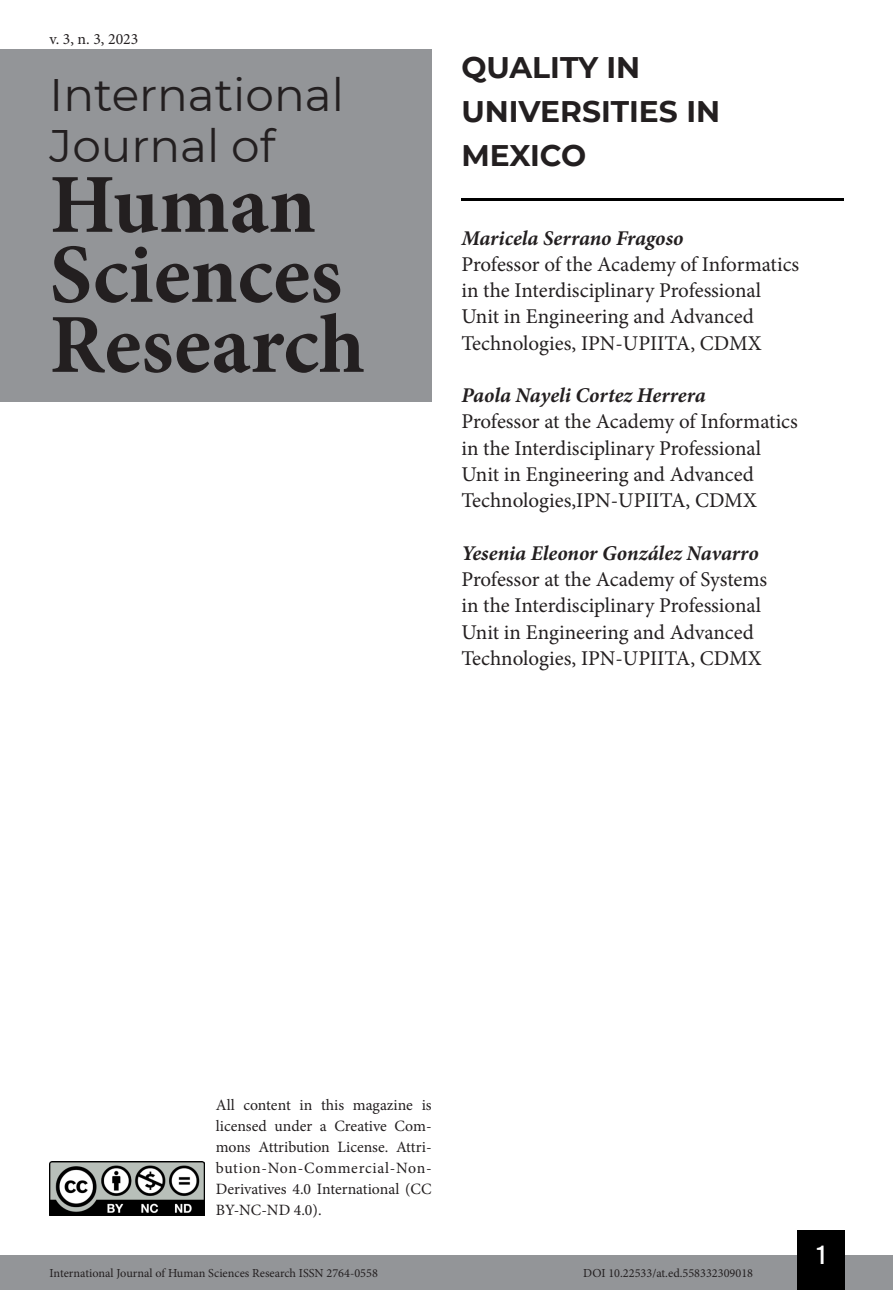
<style>
.page{position:relative;width:893px;height:1290px;background:#fff}
.page>*{position:absolute;margin:0;border:0;box-sizing:border-box;transform-origin:0 0}
.t1{font:700 84px/70px "Minion Pro";color:#231f20}
.t2{font:45.5px/50.8px "Montserrat";color:#231f20}
.Título_Artigo{font:700 29.75px/43.8px "Montserrat";color:#231f20}
.t3{font:26.25px "Bebas Kai";color:#fff}
.Infos_autor{font:21px/26.2px "Minion Pro";letter-spacing:-.005em;color:#231f20}
.Autor{font:italic 700 21px "Minion Pro";letter-spacing:-.005em;color:#231f20}
.t4{font:15.75px/21px "Minion Pro";color:#231f20;text-align:justify}
.t5{font:12.25px "Minion Pro";color:#231f20}
</style>
<div class="page">
<div style="left:0;top:1255px;width:893px;height:35px;background:#939598"></div>
<div style="left:797px;top:1230px;width:48px;height:60px;background:#000"></div>
<img style="left:50px;top:1161px;width:154px;height:54px">
<div style="left:0;top:50px;width:432px;height:352px;background:#939598"></div>
<hr style="left:461px;top:198px;width:382px;height:3px;background:#000">
<p class="t4" style="left:50px;top:28px;width:90px">v. 3, n. 3, 2023</p>
<h2 class="t2" style="left:50px;top:68px;width:296px">International<br>Journal of</h2>
<h1 class="t1" style="left:50px;top:169px;width:317px">Human<br>Sciences<br>Research</h1>
<p class="Título_Artigo" style="left:461px;top:44px;width:260px">QUALITY IN<br>UNIVERSITIES IN<br>MEXICO</p>
<p class="Autor" style="left:461px;top:223px;width:224px">Maricela Serrano Fragoso</p>
<p class="Infos_autor" style="left:461px;top:251px;width:339px">Professor of the Academy of Informatics in the Interdisciplinary Professional Unit in Engineering and Advanced Technologies, IPN-UPIITA, CDMX</p>
<p class="Autor" style="left:461px;top:380px;width:246px">Paola Nayeli Cortez Herrera</p>
<p class="Infos_autor" style="left:461px;top:409px;width:338px">Professor at the Academy of Informatics in the Interdisciplinary Professional Unit in Engineering and Advanced Technologies,IPN-UPIITA, CDMX</p>
<p class="Autor" style="left:461px;top:538px;width:299px">Yesenia Eleonor González Navarro</p>
<p class="Infos_autor" style="left:461px;top:566px;width:307px">Professor at the Academy of Systems in the Interdisciplinary Professional Unit in Engineering and Advanced Technologies, IPN-UPIITA, CDMX</p>
<p class="t4" style="left:216px;top:1095px;width:217px">All content in this magazine is licensed under a Creative Com&shy;mons Attribution License. Attri&shy;bution-Non-Commercial-Non-Derivatives 4.0 International (CC BY-NC-ND 4.0).</p>
<p class="t5" style="left:50px;top:1265px;width:330px">International Journal of Human Sciences Research ISSN 2764-0558</p>
<p class="t5" style="left:583px;top:1265px;width:171px">DOI 10.22533/at.ed.558332309018</p>
<p class="t3" style="left:817px;top:1241px;width:10px">1</p>
</div>
